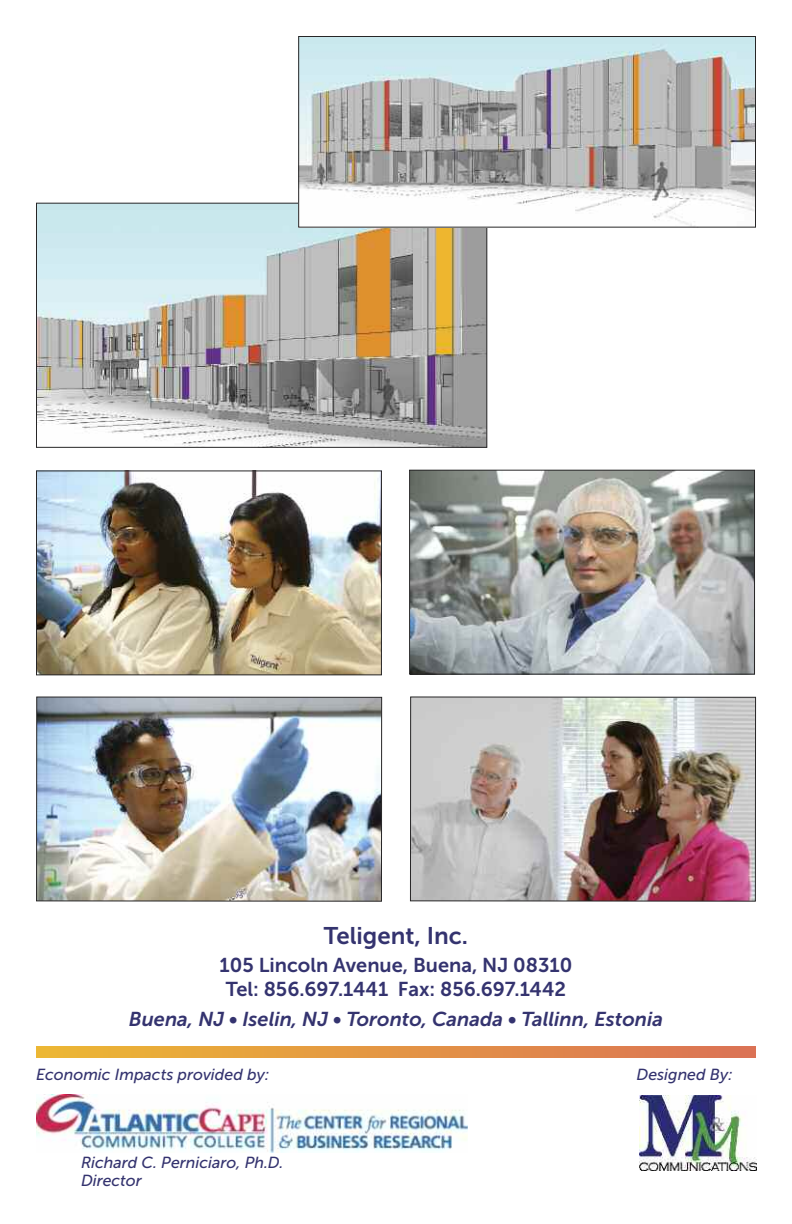
<style>
.page{position:relative;width:792px;height:1224px;background:#fff}
.page>*{position:absolute;margin:0;border:0;box-sizing:border-box;transform-origin:0 0}
.t1{font:24px "Museo Sans 700";color:#34336f}
.t2{font:20px/24px "Museo Sans 700";color:#34336f;text-align:center}
.t3{font:italic 20px "Museo Sans 700";color:#34336f}
.t4{font:italic 16px/18px "Museo Sans 500";color:#34336f}
</style>
<div class="page">
<img style="left:38px;top:699px;width:342px;height:201px">
<div style="left:36px;top:697px;width:346px;height:205px;border:1px solid #272627"></div>
<img style="left:411px;top:472px;width:342px;height:201px">
<div style="left:409px;top:470px;width:346px;height:205px;border:1px solid #272627"></div>
<img style="left:36px;top:1095px;width:431px;height:57px">
<img style="left:639px;top:1096px;width:118px;height:74px">
<img style="left:38px;top:205px;width:447px;height:241px">
<div style="left:36px;top:203px;width:451px;height:245px;border:1px solid #272627"></div>
<img style="left:300px;top:38px;width:454px;height:188px">
<div style="left:298px;top:36px;width:458px;height:192px;border:1px solid #272627"></div>
<img style="left:38px;top:472px;width:342px;height:201px">
<div style="left:36px;top:470px;width:346px;height:205px;border:1px solid #272627"></div>
<svg style="left:36px;top:1046px;width:720px;height:12px;background:#e39444"></svg>
<img style="left:412px;top:698px;width:342px;height:202px">
<div style="left:410px;top:696px;width:346px;height:206px;border:1px solid #272627"></div>
<h1 class="t1" style="left:324px;top:922px;width:146px">Teligent, Inc.</h1>
<p class="t2" style="left:220px;top:953px;width:354px">105 Lincoln Avenue, Buena, NJ 08310<br>Tel: 856.697.1441 Fax: 856.697.1442</p>
<p class="t3" style="left:129px;top:1007px;width:536px">Buena, NJ • Iselin, NJ • Toronto, Canada • Tallinn, Estonia</p>
<p class="t4" style="left:36px;top:1065px;width:235px">Economic Impacts provided by:</p>
<p class="t4" style="left:637px;top:1065px;width:98px">Designed By:</p>
<p class="t4" style="left:81px;top:1153px;width:204px">Richard C. Perniciaro, Ph.D.<br>Director</p>
</div>
